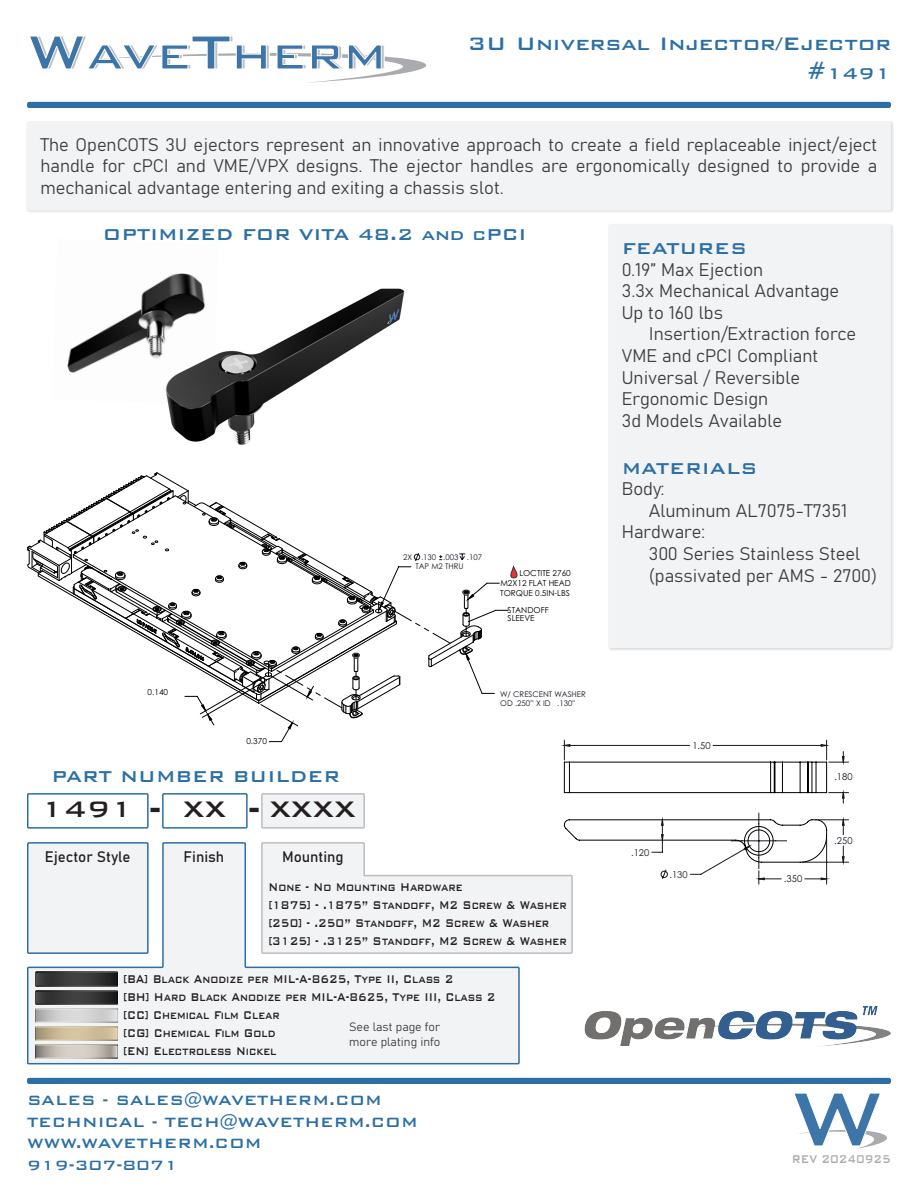
<style>
.page{position:relative;width:918px;height:1188px;background:#fff}
.page>*{position:absolute;margin:0;border:0;box-sizing:border-box;transform-origin:0 0}
.t1{font:500 30px "Bank Gothic BT";color:#231f20}
.t2{font:500 24px "Bank Gothic BT";color:#2b6fa5}
.t3{font:500 21px "Bank Gothic BT";color:#2b6fa5}
.t4{font:18px/21.6px "Bahnschrift";color:#3e3e3f}
.t5{font:500 18px/21.6px "Bank Gothic BT";color:#2b6fa5}
.t6{font:500 15px/18px "Bank Gothic BT";color:#231f20;scale:.75 1}
.t7{font:15px "Bahnschrift";color:#231f20}
.t8{font:500 15px "Bank Gothic BT";color:#a9abae;scale:.75 1}
.t9{font:12px/14.4px "Bahnschrift";color:#3e3e3f}
.t10{font:9.45px "Century Gothic";color:#191924}
.t11{font:8.25px/8.1px "Century Gothic";color:#000}
.t12{font:7.8px/9.9px "Century Gothic";color:#191924}
.s1{font-size:24px}
.s2{font-size:39px}
</style>
<div class="page">
<svg style="left:27px;top:955px;width:493px;height:110px"></svg>
<img style="left:67px;top:292px;width:76px;height:81px">
<img style="left:143px;top:273px;width:262px;height:172px">
<svg style="left:27px;top:472px;width:822px;height:483px"></svg>
<div style="left:27px;top:102px;width:864px;height:6px;background:#2b6fa5;border-radius:2px"></div>
<div style="left:27px;top:1078px;width:864px;height:6px;background:#2b6fa5;border-radius:2px"></div>
<div style="left:26px;top:121px;width:868px;height:93px;background:#231f20;opacity:.15"></div>
<div style="left:27px;top:122px;width:864px;height:89px;background:#f2f3f4;border-radius:2px"></div>
<svg style="left:30px;top:36px;width:396px;height:47px"></svg>
<svg style="left:794px;top:1093px;width:93px;height:56px"></svg>
<div style="left:608px;top:224px;width:283px;height:424px;background:#f2f3f4;border-radius:2px"></div>
<div style="left:27px;top:793px;width:122px;height:36px;border:2px solid #2b6fa5"></div>
<div style="left:162px;top:793px;width:86px;height:36px;border:2px solid #2b6fa5"></div>
<div style="left:262px;top:794px;width:102px;height:34px;background:#f2f3f4"></div>
<div style="left:261px;top:793px;width:104px;height:36px;border:2px solid #bcbdc0"></div>
<div style="left:28px;top:843px;width:120px;height:110px;background:#f2f3f4"></div>
<div style="left:27px;top:842px;width:122px;height:112px;border:2px solid #2b6fa5"></div>
<img style="left:35px;top:990px;width:83px;height:14px">
<img style="left:35px;top:972px;width:83px;height:14px">
<img style="left:35px;top:1008px;width:83px;height:14px">
<img style="left:35px;top:1026px;width:83px;height:15px">
<img style="left:35px;top:1044px;width:83px;height:15px">
<img style="left:584px;top:1007px;width:307px;height:40px">
<h2 class="t2" style="left:468px;top:31px;width:425px">3U Universal Injector/Ejector</h2>
<p class="t3" style="left:808px;top:62px;width:85px"><span class="s1">#</span>1491</p>
<p class="t4" style="left:40px;top:132px;width:838px;text-align:justify">The OpenCOTS 3U ejectors represent an innovative approach to create a field replaceable inject/eject handle for cPCI and VME/VPX designs. The ejector handles are ergonomically designed to provide a mechanical advantage entering and exiting a chassis slot.</p>
<p class="t3" style="left:103px;top:223px;width:425px">OPTIMIZED FOR VITA 48.2 and cPCI</p>
<p class="t11" style="left:148px;top:687px;width:22px">0.140</p>
<p class="t11" style="left:246px;top:736px;width:22px">0.370</p>
<p class="t3" style="left:52px;top:765px;width:290px">PART NUMBER BUILDER</p>
<h1 class="t1" style="left:41px;top:793px;width:316px">1491 <span class="s2">-</span> XX <span class="s2">-</span> XXXX</h1>
<p class="t7" style="left:45px;top:846px;width:87px">Ejector Style</p>
<p class="t7" style="left:184px;top:846px;width:42px">Finish</p>
<p class="t7" style="left:282px;top:846px;width:63px">Mounting</p>
<p class="t12" style="left:415px;top:552px;width:68px;line-height:9.3px;text-indent:-12px">2X .130 .003 .107<br>TAP M2 THRU</p>
<p class="t11" style="left:519px;top:569px;width:53px">LOCTITE 2760</p>
<p class="t11" style="left:500px;top:589px;width:71px">TORQUE 0.5IN-LBS</p>
<p class="t11" style="left:500px;top:579px;width:72px">M2X12 FLAT HEAD</p>
<p class="t11" style="left:508px;top:606px;width:43px">STANDOFF<br>SLEEVE</p>
<p class="t12" style="left:500px;top:689px;width:87px">W/ CRESCENT WASHER<br>OD .250” X ID .130"</p>
<p class="t6" style="left:269px;top:878px;width:399px">None - No Mounting Hardware<br>[1875] - .1875” Standoff, M2 Screw &amp; Washer [250] - .250” Standoff, M2 Screw &amp; Washer [3125] - .3125” Standoff, M2 Screw &amp; Washer</p>
<p class="t6" style="left:123px;top:970px;width:498px">[BA] Black Anodize per MIL-A-8625, Type II, Class 2<br>[BH] Hard Black Anodize per MIL-A-8625, Type III, Class 2 [CC] Chemical Film Clear<br>[CG] Chemical Film Gold<br>[EN] Electroless Nickel</p>
<p class="t9" style="left:349px;top:1019px;width:93px">See last page for more plating info</p>
<p class="t5" style="left:27px;top:1089px;width:392px">SALES - SALES@WAVETHERM.COM<br>TECHNICAL - TECH@WAVETHERM.COM<br>WWW.WAVETHERM.COM<br>919-307-8071</p>
<p class="t3" style="left:622px;top:237px;width:127px">FEATURES</p>
<p class="t4" style="left:622px;top:257px;width:219px">0.19” Max Ejection<br>3.3x Mechanical Advantage<br>Up to 160 lbs</p>
<p class="t4" style="left:622px;top:322px;width:236px;text-indent:27px">Insertion/Extraction force<br>VME and cPCI Compliant<br>Universal / Reversible<br>Ergonomic Design<br>3d Models Available</p>
<p class="t3" style="left:622px;top:457px;width:137px">MATERIALS</p>
<p class="t4" style="left:622px;top:477px;width:44px">Body:</p>
<p class="t4" style="left:649px;top:498px;width:200px">Aluminum AL7075-T7351</p>
<p class="t4" style="left:622px;top:520px;width:85px">Hardware:</p>
<p class="t4" style="left:649px;top:542px;width:213px">300 Series Stainless Steel</p>
<p class="t4" style="left:649px;top:563px;width:230px">(passivated per AMS - 2700)</p>
<p class="t10" style="left:692px;top:739px;width:20px">1.50</p>
<p class="t10" style="left:631px;top:846px;width:20px">.120</p>
<p class="t10" style="left:669px;top:868px;width:20px">.130</p>
<p class="t10" style="left:784px;top:872px;width:20px">.350</p>
<p class="t10" style="left:834px;top:770px;width:20px">.180</p>
<p class="t10" style="left:834px;top:834px;width:20px">.250</p>
<p class="t8" style="left:792px;top:1151px;width:134px">REV 20240925</p>
</div>
